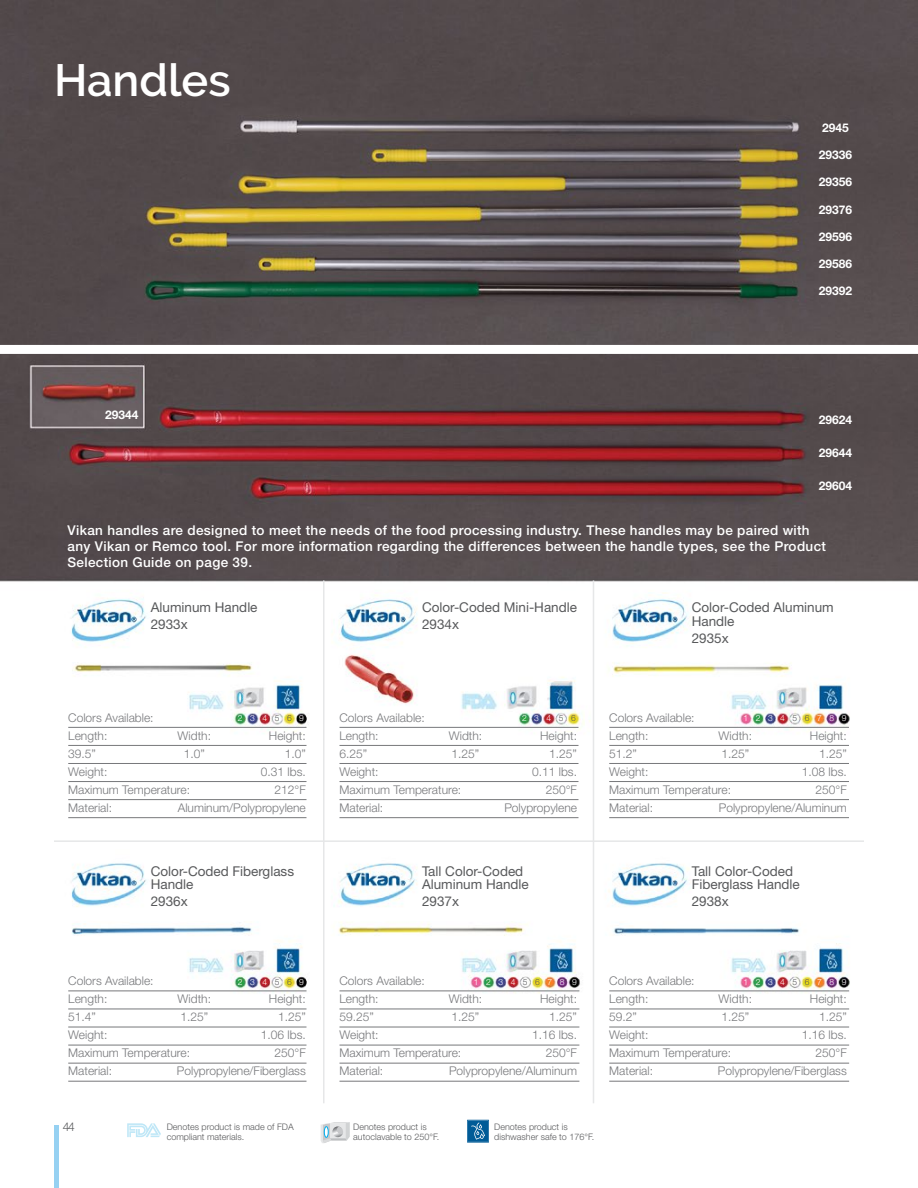
<style>
.page{position:relative;width:918px;height:1188px;background:#fff}
.page>*{position:absolute;margin:0;border:0;box-sizing:border-box;transform-origin:0 0}
.t1{font:600 45px "Raleway";color:#fff}
.t2{font:500 13.5px/16.2px "Helvetica Neue LT Std";letter-spacing:.025em;color:#fff}
.t3{font:13.5px/13.5px "Helvetica Neue LT Std";color:#58595b}
.t4{font:300 12px/18px "Helvetica Neue LT Std";color:#77787b}
.t5{font:700 12px "Helvetica Neue LT Pro";color:#fff}
.t6{font:300 12px "Helvetica Neue LT Std";color:#58595b}
.t7{font:300 9px/10.5px "Helvetica Neue LT Std";color:#58595b}
.t8{font:300 8.55px "Helvetica Neue LT Std";letter-spacing:.89em;color:#fff}
.s1{color:#58595b}
</style>
<div class="page">
<div style="left:54px;top:1125px;width:5px;height:63px;background:#96d1f2"></div>
<svg style="left:127px;top:1123px;width:34px;height:14px"></svg>
<svg style="left:321px;top:1122px;width:29px;height:21px"></svg>
<svg style="left:467px;top:1120px;width:22px;height:23px"></svg>
<img style="left:0;top:0;width:918px;height:1082px">
<hr style="left:54px;top:840px;width:810px;height:2px;background:#e6e7e8">
<hr style="left:593px;top:580px;width:1px;height:523px;background:#e6e7e8">
<hr style="left:323px;top:580px;width:2px;height:523px;background:#e6e7e8">
<hr style="left:609px;top:727px;width:240px;height:1px;background:#77787b">
<hr style="left:609px;top:745px;width:240px;height:1px;background:#77787b">
<hr style="left:609px;top:763px;width:240px;height:1px;background:#77787b">
<hr style="left:609px;top:781px;width:240px;height:1px;background:#77787b">
<hr style="left:609px;top:799px;width:240px;height:1px;background:#77787b">
<hr style="left:609px;top:817px;width:240px;height:1px;background:#77787b">
<hr style="left:68px;top:727px;width:238px;height:1px;background:#77787b">
<hr style="left:68px;top:745px;width:238px;height:1px;background:#77787b">
<hr style="left:68px;top:763px;width:238px;height:1px;background:#77787b">
<hr style="left:68px;top:781px;width:238px;height:1px;background:#77787b">
<hr style="left:68px;top:799px;width:238px;height:1px;background:#77787b">
<hr style="left:68px;top:817px;width:238px;height:1px;background:#77787b">
<hr style="left:68px;top:991px;width:238px;height:1px;background:#77787b">
<hr style="left:68px;top:1009px;width:238px;height:1px;background:#77787b">
<hr style="left:68px;top:1027px;width:238px;height:1px;background:#77787b">
<hr style="left:68px;top:1045px;width:238px;height:1px;background:#77787b">
<hr style="left:68px;top:1063px;width:238px;height:1px;background:#77787b">
<hr style="left:68px;top:1081px;width:238px;height:1px;background:#77787b">
<hr style="left:339px;top:727px;width:239px;height:1px;background:#77787b">
<hr style="left:339px;top:745px;width:239px;height:1px;background:#77787b">
<hr style="left:339px;top:763px;width:239px;height:1px;background:#77787b">
<hr style="left:339px;top:781px;width:239px;height:1px;background:#77787b">
<hr style="left:339px;top:799px;width:239px;height:1px;background:#77787b">
<hr style="left:339px;top:817px;width:239px;height:1px;background:#77787b">
<hr style="left:339px;top:991px;width:240px;height:1px;background:#77787b">
<hr style="left:339px;top:1009px;width:240px;height:1px;background:#77787b">
<hr style="left:339px;top:1027px;width:240px;height:1px;background:#77787b">
<hr style="left:339px;top:1045px;width:240px;height:1px;background:#77787b">
<hr style="left:339px;top:1063px;width:240px;height:1px;background:#77787b">
<hr style="left:339px;top:1081px;width:240px;height:1px;background:#77787b">
<hr style="left:609px;top:991px;width:240px;height:1px;background:#77787b">
<hr style="left:609px;top:1009px;width:240px;height:1px;background:#77787b">
<hr style="left:609px;top:1027px;width:240px;height:1px;background:#77787b">
<hr style="left:609px;top:1045px;width:240px;height:1px;background:#77787b">
<hr style="left:609px;top:1063px;width:240px;height:1px;background:#77787b">
<hr style="left:609px;top:1081px;width:240px;height:1px;background:#77787b">
<div style="left:0;top:345px;width:918px;height:9px;background:#fff"></div>
<h1 class="t1" style="left:54px;top:55px;width:178px">Handles</h1>
<p class="t5" style="left:105px;top:407px;width:35px">29344</p>
<p class="t5" style="left:822px;top:120px;width:28px">2945</p>
<p class="t5" style="left:819px;top:148px;width:35px">29336</p>
<p class="t5" style="left:819px;top:175px;width:35px">29356</p>
<p class="t5" style="left:819px;top:202px;width:35px">29376</p>
<p class="t5" style="left:819px;top:229px;width:35px">29596</p>
<p class="t5" style="left:819px;top:256px;width:35px">29586</p>
<p class="t5" style="left:819px;top:283px;width:35px">29392</p>
<p class="t5" style="left:819px;top:412px;width:35px">29624</p>
<p class="t5" style="left:819px;top:445px;width:35px">29644</p>
<p class="t5" style="left:819px;top:478px;width:35px">29604</p>
<p class="t2" style="left:68px;top:522px;width:760px">Vikan handles are designed to meet the needs of the food processing industry. These handles may be paired with any Vikan or Remco tool. For more information regarding the differences between the handle types, see the Product<br>Selection Guide on page 39.</p>
<p class="t3" style="left:151px;top:598px;width:108px;line-height:17.4px">Aluminum Handle<br>2933x</p>
<p class="t3" style="left:422px;top:598px;width:157px;line-height:17.4px">Color-Coded Mini-Handle<br>2934x</p>
<p class="t3" style="left:692px;top:600px;width:144px">Color-Coded Aluminum<br>Handle</p>
<p class="t3" style="left:692px;top:631px;width:39px">2935x</p>
<p class="t4" style="left:68px;top:708px;width:87px">Colors Available:<br>Length:</p>
<p class="t4" style="left:609px;top:708px;width:87px">Colors Available:<br>Length:</p>
<p class="t4" style="left:339px;top:708px;width:87px">Colors Available:<br>Length:</p>
<p class="t8" style="left:238px;top:713px;width:67px">234<span class="s1">56</span>9</p>
<p class="t8" style="left:522px;top:713px;width:55px">234<span class="s1">56</span></p>
<p class="t8" style="left:743px;top:713px;width:104px">1234<span class="s1">56</span>789</p>
<p class="t4" style="left:718px;top:726px;width:35px">Width:</p>
<p class="t4" style="left:810px;top:726px;width:38px">Height:</p>
<p class="t4" style="left:177px;top:726px;width:35px">Width:</p>
<p class="t4" style="left:269px;top:726px;width:38px">Height:</p>
<p class="t4" style="left:449px;top:726px;width:35px">Width:</p>
<p class="t4" style="left:540px;top:726px;width:38px">Height:</p>
<p class="t4" style="left:68px;top:744px;width:29px">39.5”</p>
<p class="t4" style="left:184px;top:744px;width:23px">1.0”</p>
<p class="t4" style="left:285px;top:744px;width:23px">1.0”</p>
<p class="t4" style="left:68px;top:762px;width:41px">Weight:</p>
<p class="t4" style="left:261px;top:762px;width:46px">0.31 lbs.</p>
<p class="t4" style="left:68px;top:780px;width:123px">Maximum Temperature:</p>
<p class="t4" style="left:275px;top:780px;width:33px">212°F</p>
<p class="t4" style="left:68px;top:798px;width:45px">Material:</p>
<p class="t4" style="left:178px;top:798px;width:130px">Aluminum/Polypropylene</p>
<p class="t3" style="left:151px;top:864px;width:145px">Color-Coded Fiberglass<br>Handle</p>
<p class="t3" style="left:151px;top:895px;width:39px">2936x</p>
<p class="t4" style="left:339px;top:744px;width:29px">6.25”</p>
<p class="t4" style="left:452px;top:744px;width:29px">1.25”</p>
<p class="t4" style="left:549px;top:744px;width:29px">1.25”</p>
<p class="t4" style="left:339px;top:762px;width:41px">Weight:</p>
<p class="t4" style="left:532px;top:762px;width:46px">0.11 lbs.</p>
<p class="t4" style="left:339px;top:780px;width:123px">Maximum Temperature:</p>
<p class="t4" style="left:546px;top:780px;width:33px">250°F</p>
<p class="t4" style="left:339px;top:798px;width:45px">Material:</p>
<p class="t4" style="left:504px;top:798px;width:74px">Polypropylene</p>
<p class="t3" style="left:422px;top:864px;width:108px">Tall Color-Coded<br>Aluminum Handle</p>
<p class="t3" style="left:422px;top:895px;width:39px">2937x</p>
<p class="t4" style="left:609px;top:744px;width:29px">51.2”</p>
<p class="t4" style="left:721px;top:744px;width:29px">1.25”</p>
<p class="t4" style="left:819px;top:744px;width:29px">1.25”</p>
<p class="t4" style="left:609px;top:762px;width:41px">Weight:</p>
<p class="t4" style="left:802px;top:762px;width:46px">1.08 lbs.</p>
<p class="t4" style="left:609px;top:780px;width:123px">Maximum Temperature:</p>
<p class="t4" style="left:816px;top:780px;width:33px">250°F</p>
<p class="t4" style="left:609px;top:798px;width:45px">Material:</p>
<p class="t4" style="left:719px;top:798px;width:130px">Polypropylene/Aluminum</p>
<p class="t3" style="left:692px;top:864px;width:110px">Tall Color-Coded<br>Fiberglass Handle</p>
<p class="t3" style="left:692px;top:895px;width:39px">2938x</p>
<p class="t4" style="left:68px;top:972px;width:87px">Colors Available:<br>Length:</p>
<p class="t4" style="left:339px;top:972px;width:87px">Colors Available:<br>Length:</p>
<p class="t4" style="left:609px;top:972px;width:87px">Colors Available:<br>Length:</p>
<p class="t8" style="left:238px;top:977px;width:67px">234<span class="s1">56</span>9</p>
<p class="t8" style="left:474px;top:977px;width:104px">1234<span class="s1">56</span>789</p>
<p class="t8" style="left:743px;top:977px;width:104px">1234<span class="s1">56</span>789</p>
<p class="t4" style="left:177px;top:990px;width:35px">Width:</p>
<p class="t4" style="left:269px;top:990px;width:38px">Height:</p>
<p class="t4" style="left:449px;top:990px;width:35px">Width:</p>
<p class="t4" style="left:540px;top:990px;width:38px">Height:</p>
<p class="t4" style="left:718px;top:990px;width:35px">Width:</p>
<p class="t4" style="left:810px;top:990px;width:38px">Height:</p>
<p class="t4" style="left:68px;top:1008px;width:29px">51.4”</p>
<p class="t4" style="left:180px;top:1008px;width:29px">1.25”</p>
<p class="t4" style="left:278px;top:1008px;width:29px">1.25”</p>
<p class="t4" style="left:68px;top:1026px;width:41px">Weight:</p>
<p class="t4" style="left:261px;top:1026px;width:46px">1.06 lbs.</p>
<p class="t4" style="left:68px;top:1044px;width:123px">Maximum Temperature:</p>
<p class="t4" style="left:275px;top:1044px;width:33px">250°F</p>
<p class="t4" style="left:68px;top:1062px;width:45px">Material:</p>
<p class="t4" style="left:177px;top:1062px;width:130px">Polypropylene/Fiberglass</p>
<p class="t4" style="left:339px;top:1008px;width:36px">59.25”</p>
<p class="t4" style="left:452px;top:1008px;width:29px">1.25”</p>
<p class="t4" style="left:549px;top:1008px;width:29px">1.25”</p>
<p class="t4" style="left:339px;top:1026px;width:41px">Weight:</p>
<p class="t4" style="left:532px;top:1026px;width:46px">1.16 lbs.</p>
<p class="t4" style="left:339px;top:1044px;width:123px">Maximum Temperature:</p>
<p class="t4" style="left:546px;top:1044px;width:33px">250°F</p>
<p class="t4" style="left:339px;top:1062px;width:45px">Material:</p>
<p class="t4" style="left:449px;top:1062px;width:130px">Polypropylene/Aluminum</p>
<p class="t4" style="left:609px;top:1008px;width:29px">59.2”</p>
<p class="t4" style="left:721px;top:1008px;width:29px">1.25”</p>
<p class="t4" style="left:819px;top:1008px;width:29px">1.25”</p>
<p class="t4" style="left:609px;top:1026px;width:41px">Weight:</p>
<p class="t4" style="left:802px;top:1026px;width:46px">1.16 lbs.</p>
<p class="t4" style="left:609px;top:1044px;width:123px">Maximum Temperature:</p>
<p class="t4" style="left:816px;top:1044px;width:33px">250°F</p>
<p class="t4" style="left:609px;top:1062px;width:45px">Material:</p>
<p class="t4" style="left:718px;top:1062px;width:130px">Polypropylene/Fiberglass</p>
<p class="t6" style="left:63px;top:1120px;width:13px">44</p>
<p class="t7" style="left:167px;top:1121px;width:129px">Denotes product is made of FDA compliant materials.</p>
<p class="t7" style="left:353px;top:1121px;width:87px">Denotes product is autoclavable to 250°F.</p>
<p class="t7" style="left:494px;top:1121px;width:101px">Denotes product is dishwasher safe to 176°F.</p>
</div>
